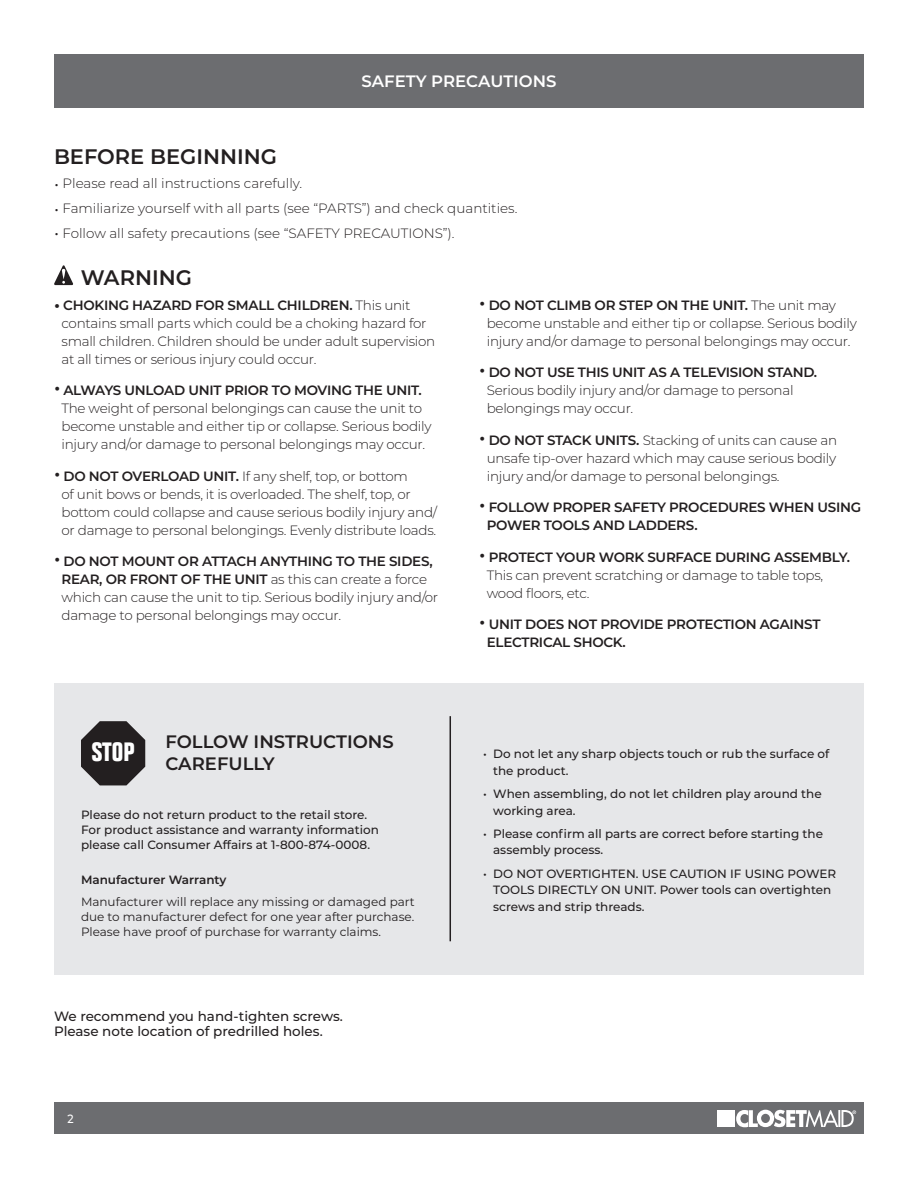
<style>
.page{position:relative;width:918px;height:1188px;background:#fff}
.page>*{position:absolute;margin:0;border:0;box-sizing:border-box;transform-origin:0 0}
.t1{font:700 condensed 25.95px "Folio";color:#fff}
.t2{font:600 21px "Montserrat";color:#231f20}
.t3{font:600 18px/22.5px "Montserrat";color:#231f20}
.t4{font:600 16.5px "Montserrat";color:#fff}
.t5{font:300 13.5px/18px "Montserrat";letter-spacing:-.02em;color:#231f20}
.t6{font:300 13.5px "Montserrat";color:#231f20}
.t7{font:600 13.5px/18px "Montserrat";letter-spacing:-.02em;color:#231f20}
.t8{font:500 13.5px/15px "Montserrat";color:#231f20}
.t9{font:500 12px/16.5px "Montserrat";color:#231f20}
.t10{font:12px/15px "Montserrat";color:#231f20;text-align:justify}
.t11{font:600 12px "Montserrat";color:#231f20}
.t12{font:500 12px "Montserrat";color:#fff;scale:.9 1}
.s1{font-size:18px}
.s2{font-weight:600;font-size:18px}
.s3{font-weight:600}
</style>
<div class="page">
<div style="left:54px;top:1103px;width:810px;height:31px;background:#6c6d70"></div>
<div style="left:718px;top:1110px;width:17px;height:17px;background:#fff"></div>
<svg style="left:736px;top:1110px;width:120px;height:17px"></svg>
<svg style="left:54px;top:265px;width:19px;height:20px"></svg>
<svg style="left:62px;top:269px;width:4px;height:10px"></svg>
<div style="left:54px;top:54px;width:810px;height:54px;background:#6c6d70"></div>
<div style="left:54px;top:683px;width:810px;height:292px;background:#e6e7e9"></div>
<svg style="left:81px;top:721px;width:64px;height:64px"></svg>
<hr style="left:450px;top:716px;width:1px;height:225px;background:#231f20">
<p class="t4" style="left:362px;top:70px;width:196px">SAFETY PRECAUTIONS</p>
<p class="t2" style="left:54px;top:141px;width:224px">BEFORE BEGINNING</p>
<p class="t6" style="left:54px;top:174px;width:250px"><span class="s1">•</span> Please read all instructions carefully.</p>
<p class="t6" style="left:54px;top:199px;width:465px"><span class="s1">•</span> Familiarize yourself with all parts (see “PARTS”) and check quantities.</p>
<p class="t6" style="left:54px;top:224px;width:402px"><span class="s1">•</span> Follow all safety precautions (see “SAFETY PRECAUTIONS”).</p>
<p class="t2" style="left:81px;top:263px;width:113px">WARNING</p>
<p class="t5" style="left:62px;top:296px;width:375px;text-indent:-8px"><span class="s2">•</span> <span class="s3">CHOKING HAZARD FOR SMALL CHILDREN.</span> This unit contains small parts which could be a choking hazard for small children. Children should be under adult supervision at all times or serious injury could occur.</p>
<p class="t5" style="left:62px;top:381px;width:372px;text-indent:-8px"><span class="s2">•</span> <span class="s3">ALWAYS UNLOAD UNIT PRIOR TO MOVING THE UNIT.<br></span>The weight of personal belongings can cause the unit to become unstable and either tip or collapse. Serious bodily injury and/or damage to personal belongings may occur.</p>
<p class="t5" style="left:62px;top:467px;width:377px;text-indent:-8px"><span class="s2">•</span> <span class="s3">DO NOT OVERLOAD UNIT.</span> If any shelf, top, or bottom<br>of unit bows or bends, it is overloaded. The shelf, top, or bottom could collapse and cause serious bodily injury and/ or damage to personal belongings. Evenly distribute loads.</p>
<p class="t5" style="left:62px;top:552px;width:378px;text-indent:-8px"><span class="s2">•</span> <span class="s3">DO NOT MOUNT OR ATTACH ANYTHING TO THE SIDES, REAR, OR FRONT OF THE UNIT</span> as this can create a force which can cause the unit to tip. Serious bodily injury and/or damage to personal belongings may occur.</p>
<p class="t5" style="left:487px;top:296px;width:372px;text-indent:-8px"><span class="s2">•</span> <span class="s3">DO NOT CLIMB OR STEP ON THE UNIT.</span> The unit may become unstable and either tip or collapse. Serious bodily injury and/or damage to personal belongings may occur.</p>
<p class="t5" style="left:487px;top:363px;width:332px;text-indent:-8px"><span class="s2">•</span> <span class="s3">DO NOT USE THIS UNIT AS A TELEVISION STAND.<br></span>Serious bodily injury and/or damage to personal belongings may occur.</p>
<p class="t5" style="left:487px;top:431px;width:352px;text-align:justify;text-indent:-8px"><span class="s2">•</span> <span class="s3">DO NOT STACK UNITS.</span> Stacking of units can cause an unsafe tip-over hazard which may cause serious bodily injury and/or damage to personal belongings.</p>
<p class="t7" style="left:487px;top:498px;width:376px;text-indent:-8px"><span class="s1">•</span> FOLLOW PROPER SAFETY PROCEDURES WHEN USING<br>POWER TOOLS AND LADDERS.</p>
<p class="t5" style="left:487px;top:548px;width:365px;text-indent:-8px"><span class="s2">•</span> <span class="s3">PROTECT YOUR WORK SURFACE DURING ASSEMBLY.<br></span>This can prevent scratching or damage to table tops, wood floors, etc.</p>
<p class="t7" style="left:487px;top:615px;width:335px;text-indent:-8px"><span class="s1">•</span> UNIT DOES NOT PROVIDE PROTECTION AGAINST<br>ELECTRICAL SHOCK.</p>
<p class="t1" style="left:92px;top:738px;width:44px">STOP</p>
<p class="t3" style="left:166px;top:730px;width:230px">FOLLOW INSTRUCTIONS<br>CAREFULLY</p>
<p class="t9" style="left:81px;top:807px;width:299px;line-height:15px">Please do not return product to the retail store.<br>For product assistance and warranty information please call Consumer Affairs at 1-800-874-0008.</p>
<p class="t11" style="left:81px;top:872px;width:147px">Manufacturer Warranty</p>
<p class="t10" style="left:81px;top:894px;width:335px">Manufacturer will replace any missing or damaged part due to manufacturer defect for one year after purchase.<br>Please have proof of purchase for warranty claims.</p>
<p class="t8" style="left:54px;top:1009px;width:290px">We recommend you hand-tighten screws.<br>Please note location of predrilled holes.</p>
<p class="t12" style="left:68px;top:1110px;width:8px">2</p>
<p class="t9" style="left:493px;top:745px;width:338px;text-indent:-10px">• Do not let any sharp objects touch or rub the surface of the product.</p>
<p class="t9" style="left:493px;top:785px;width:330px;text-indent:-10px">• When assembling, do not let children play around the working area.</p>
<p class="t9" style="left:493px;top:825px;width:331px;text-indent:-10px">• Please confirm all parts are correct before starting the assembly process.</p>
<p class="t9" style="left:493px;top:865px;width:345px;text-indent:-10px">• DO NOT OVERTIGHTEN. USE CAUTION IF USING POWER<br>TOOLS DIRECTLY ON UNIT. Power tools can overtighten screws and strip threads.</p>
</div>
